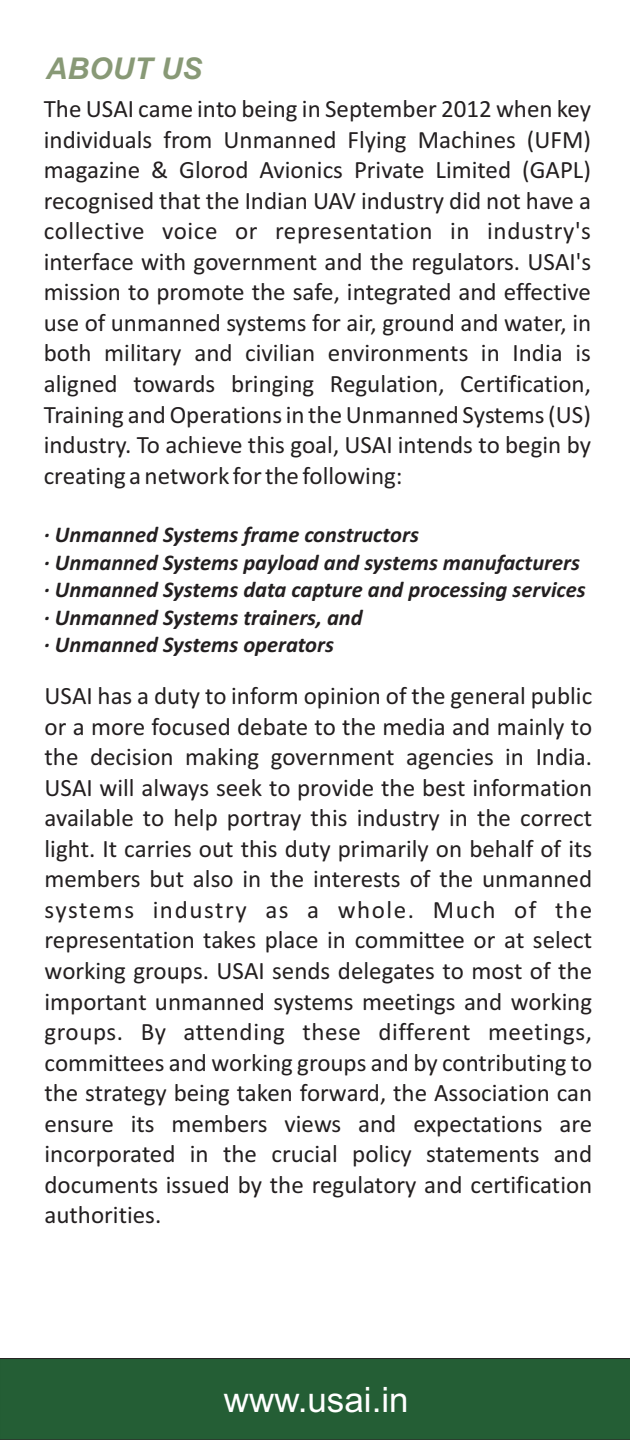
<style>
.page{position:relative;width:630px;height:1440px;background:#fff}
.page>*{position:absolute;margin:0;border:0;box-sizing:border-box;transform-origin:0 0}
.t1{font:35px "Arial";color:#fff}
.t2{font:italic 700 30px "Arial";color:#889976}
.t3{font:25px/30.5px "Calibri";color:#231f20;text-align:justify}
.t4{font:italic 700 22.5px/27.5px "Calibri";color:#231f20}
</style>
<div class="page">
<div style="left:0;top:1358px;width:630px;height:82px;background:#245e35"></div>
<p class="t2" style="left:46px;top:57px;width:158px">ABOUT US</p>
<p class="t3" style="left:44px;top:96px;width:549px">The USAI came into being in September 2012 when key individuals from Unmanned Flying Machines (UFM) magazine &amp; Glorod Avionics Private Limited (GAPL) recognised that the Indian UAV industry did not have a collective voice or representation in industry's interface with government and the regulators. USAI's mission to promote the safe, integrated and effective use of unmanned systems for air, ground and water, in both military and civilian environments in India is aligned towards bringing Regulation, Certification, Training and Operations in the Unmanned Systems (US) industry. To achieve this goal, USAI intends to begin by creating a network for the following:</p>
<p class="t4" style="left:44px;top:523px;width:543px">· Unmanned Systems frame constructors<br>· Unmanned Systems payload and systems manufacturers · Unmanned Systems data capture and processing services · Unmanned Systems trainers, and<br>· Unmanned Systems operators</p>
<p class="t3" style="left:44px;top:683px;width:550px">USAI has a duty to inform opinion of the general public or a more focused debate to the media and mainly to the decision making government agencies in India.<br>USAI will always seek to provide the best information available to help portray this industry in the correct light. It carries out this duty primarily on behalf of its members but also in the interests of the unmanned systems industry as a whole. Much of the representation takes place in committee or at select working groups. USAI sends delegates to most of the important unmanned systems meetings and working groups. By attending these different meetings, committees and working groups and by contributing to the strategy being taken forward, the Association can ensure its members views and expectations are incorporated in the crucial policy statements and documents issued by the regulatory and certification authorities.</p>
<h1 class="t1" style="left:224px;top:1386px;width:186px">www.usai.in</h1>
</div>
